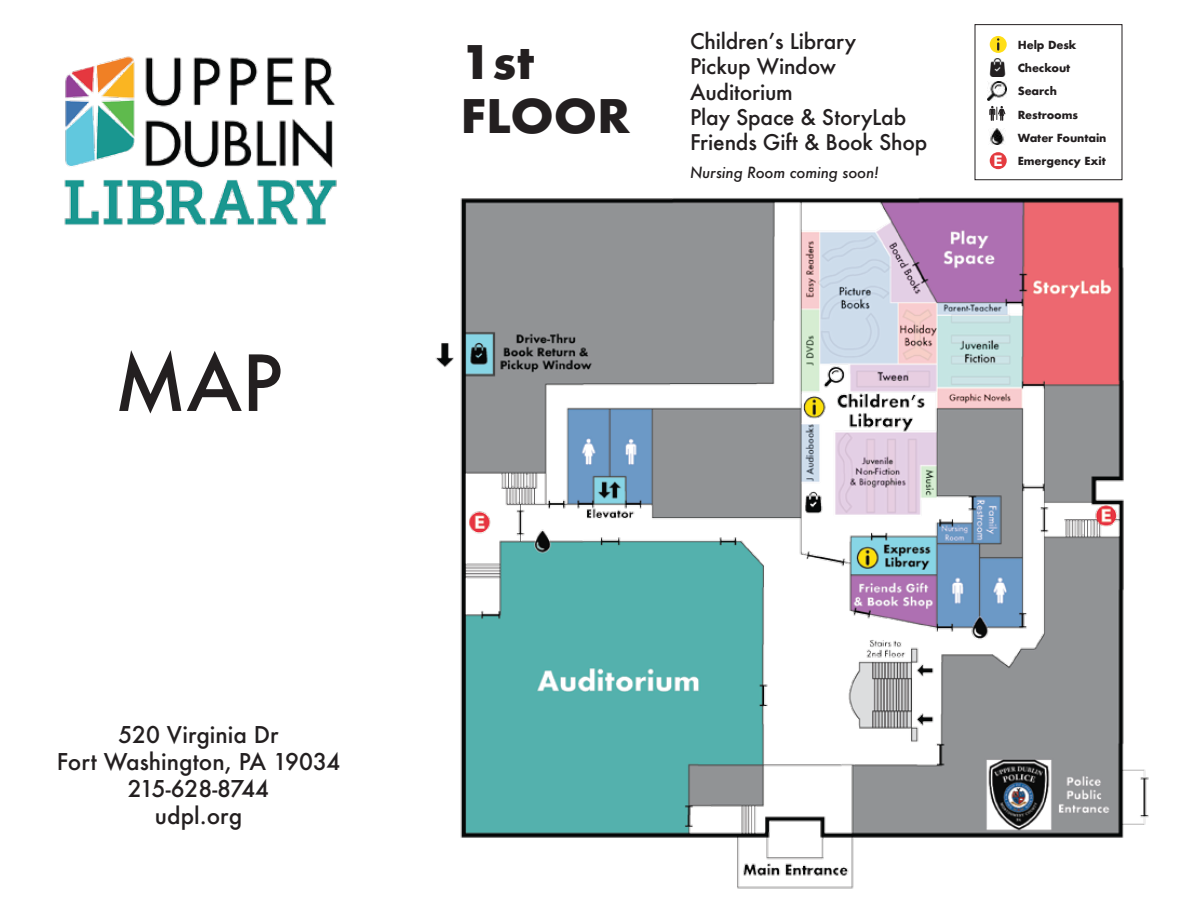
<style>
.page{position:relative;width:1188px;height:918px;background:#fff}
.page>*{position:absolute;margin:0;border:0;box-sizing:border-box;transform-origin:0 0}
.t1{font:500 75px "Futura";color:#231f20}
.t2{font:700 45px/54px "Futura";color:#231f20;scale:1.04 1}
.t3{font:500 22.5px/27px "Futura";color:#231f20;text-align:center}
.t4{font:500 21px/25.2px "Futura";letter-spacing:-.01em;color:#231f20}
.t5{font:italic 500 15px "Futura";letter-spacing:-.01em;color:#231f20}
.t6{font:700 15px "Avenir Next";color:#fff}
.t7{font:700 10.95px/23.2px "Futura";letter-spacing:-.01em;color:#231f20}
</style>
<div class="page">
<img style="left:435px;top:88px;width:714px;height:801px">
<div style="left:975px;top:24px;width:147px;height:156px;border:1px solid #231f20"></div>
<svg style="left:990px;top:152px;width:17px;height:17px"></svg>
<svg style="left:990px;top:36px;width:17px;height:17px"></svg>
<img style="left:64px;top:56px;width:273px;height:169px">
<img style="left:989px;top:128px;width:16px;height:17px">
<img style="left:988px;top:81px;width:18px;height:19px">
<img style="left:989px;top:58px;width:17px;height:18px">
<svg style="left:989px;top:106px;width:16px;height:15px"></svg>
<h1 class="t1" style="left:114px;top:332px;width:170px">MAP</h1>
<p class="t3" style="left:57px;top:720px;width:285px">520 Virginia Dr<br>Fort Washington, PA 19034<br>215-628-8744<br>udpl.org</p>
<h2 class="t2" style="left:460px;top:35px;width:165px">1st<br>FLOOR</h2>
<p class="t4" style="left:690px;top:28px;width:239px">Childrenʼs Library<br>Pickup Window<br>Auditorium<br>Play Space &amp; StoryLab<br>Friends Gift &amp; Book Shop</p>
<p class="t5" style="left:690px;top:163px;width:190px">Nursing Room coming soon!</p>
<p class="t6" style="left:994px;top:148px;width:11px">E</p>
<p class="t7" style="left:1018px;top:33px;width:60px">Help Desk<br>Checkout<br>Search</p>
<p class="t7" style="left:1018px;top:126px;width:90px">Water Fountain<br>Emergency Exit</p>
<p class="t7" style="left:1018px;top:103px;width:62px">Restrooms</p>
</div>
